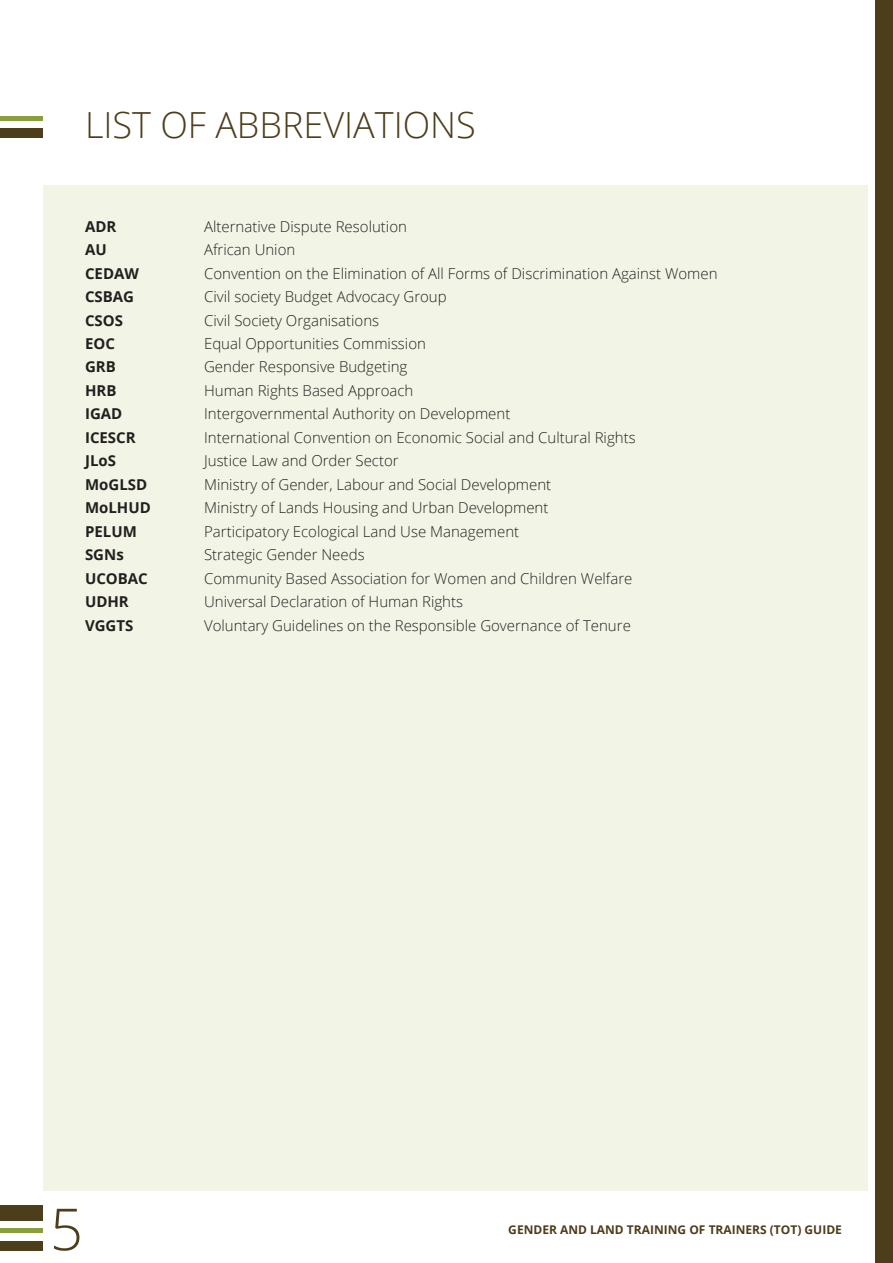
<style>
.page{position:relative;width:893px;height:1263px;background:#fff}
.page>*{position:absolute;margin:0;border:0;box-sizing:border-box;transform-origin:0 0}
.t1{font:300 58.05px "Open Sans";color:#4d3e1b}
.t2{font:300 36px "Open Sans";color:#4d3e1b}
.t3{font:300 15px "Open Sans";color:#231f20}
.t4{font:700 15px "Open Sans";color:#231f20}
.t5{font:700 12px "Open Sans";color:#4d3e1b}
</style>
<div class="page">
<div style="left:43px;top:185px;width:824px;height:1006px;background:#f2f5e5"></div>
<div style="left:0;top:129px;width:43px;height:9px;background:#4d3e1b"></div>
<hr style="left:0;top:116px;width:43px;height:4px;background:#889f3b">
<div style="left:876px;top:0;width:17px;height:1263px;background:#4d3e1b"></div>
<div style="left:0;top:1241px;width:43px;height:9px;background:#4d3e1b"></div>
<div style="left:0;top:1205px;width:43px;height:15px;background:#4d3e1b"></div>
<hr style="left:0;top:1228px;width:43px;height:4px;background:#889f3b">
<h2 class="t2" style="left:85px;top:100px;width:392px">LIST OF ABBREVIATIONS</h2>
<p class="t4" style="left:85px;top:216px;width:33px">ADR</p>
<p class="t3" style="left:204px;top:216px;width:204px">Alternative Dispute Resolution</p>
<p class="t4" style="left:85px;top:239px;width:23px">AU</p>
<p class="t3" style="left:204px;top:239px;width:93px">African Union</p>
<p class="t4" style="left:85px;top:263px;width:55px">CEDAW</p>
<p class="t3" style="left:204px;top:263px;width:515px">Convention on the Elimination of All Forms of Discrimination Against Women</p>
<p class="t4" style="left:85px;top:286px;width:51px">CSBAG</p>
<p class="t3" style="left:204px;top:286px;width:244px">Civil society Budget Advocacy Group</p>
<p class="t4" style="left:85px;top:309px;width:40px">CSOS</p>
<p class="t3" style="left:204px;top:310px;width:177px">Civil Society Organisations</p>
<p class="t4" style="left:85px;top:333px;width:31px">EOC</p>
<p class="t3" style="left:204px;top:333px;width:223px">Equal Opportunities Commission</p>
<p class="t4" style="left:85px;top:356px;width:32px">GRB</p>
<p class="t3" style="left:204px;top:357px;width:205px">Gender Responsive Budgeting</p>
<p class="t4" style="left:85px;top:380px;width:33px">HRB</p>
<p class="t3" style="left:204px;top:380px;width:211px">Human Rights Based Approach</p>
<p class="t4" style="left:85px;top:403px;width:39px">IGAD</p>
<p class="t3" style="left:204px;top:404px;width:308px">Intergovernmental Authority on Development</p>
<p class="t4" style="left:85px;top:427px;width:52px">ICESCR</p>
<p class="t3" style="left:204px;top:427px;width:433px">International Convention on Economic Social and Cultural Rights</p>
<p class="t4" style="left:85px;top:450px;width:32px">JLoS</p>
<p class="t3" style="left:204px;top:451px;width:196px">Justice Law and Order Sector</p>
<p class="t4" style="left:85px;top:474px;width:64px">MoGLSD</p>
<p class="t3" style="left:204px;top:474px;width:349px">Ministry of Gender, Labour and Social Development</p>
<p class="t4" style="left:85px;top:497px;width:67px">MoLHUD</p>
<p class="t3" style="left:204px;top:498px;width:346px">Ministry of Lands Housing and Urban Development</p>
<p class="t4" style="left:85px;top:521px;width:53px">PELUM</p>
<p class="t3" style="left:204px;top:521px;width:317px">Participatory Ecological Land Use Management</p>
<p class="t4" style="left:85px;top:544px;width:40px">SGNs</p>
<p class="t3" style="left:204px;top:545px;width:162px">Strategic Gender Needs</p>
<p class="t4" style="left:85px;top:568px;width:64px">UCOBAC</p>
<p class="t3" style="left:204px;top:568px;width:430px">Community Based Association for Women and Children Welfare</p>
<p class="t4" style="left:85px;top:591px;width:45px">UDHR</p>
<p class="t3" style="left:204px;top:591px;width:261px">Universal Declaration of Human Rights</p>
<p class="t4" style="left:85px;top:615px;width:50px">VGGTS</p>
<p class="t3" style="left:204px;top:615px;width:428px">Voluntary Guidelines on the Responsible Governance of Tenure</p>
<h1 class="t1" style="left:50px;top:1189px;width:35px">5</h1>
<p class="t5" style="left:508px;top:1221px;width:335px">GENDER AND LAND TRAINING OF TRAINERS (TOT) GUIDE</p>
</div>
